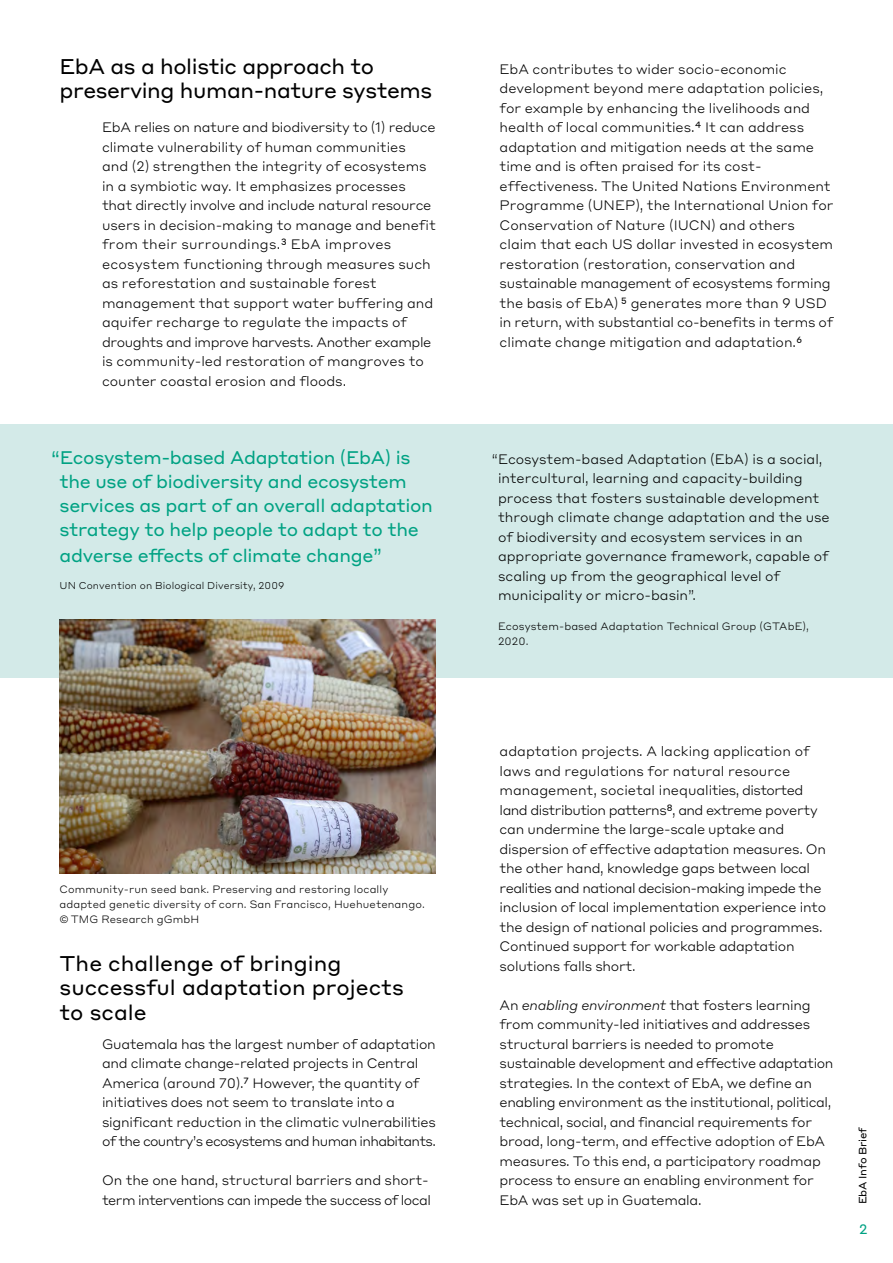
<style>
.page{position:relative;width:893px;height:1263px;background:#fff}
.page>*{position:absolute;margin:0;border:0;box-sizing:border-box;transform-origin:0 0}
.Subhead__column{font:21px/24.8px "Styrene A";letter-spacing:-.005em;color:#000}
.Copy_text___ENG____r{font:18px/24px "Styrene A";letter-spacing:-.02em;color:#00a283}
.t1{font:300 13.5px/19.5px "Styrene A";letter-spacing:-.01em;color:#000}
.t2{font:300 13.5px/19.5px "Styrene A";letter-spacing:-.04em;color:#000}
.t3{font:13.5px "Styrene A";color:#00a283}
.Fine_Print{font:300 10.5px/15px "Styrene A";letter-spacing:.01em;color:#000}
.t4{font:10.5px "Styrene A";letter-spacing:-.02em;color:#000}
.Fine_Print-2{font:300 9.75px "Styrene A";letter-spacing:.01em;color:#000}
.s1{font-size:15px}
.s2{font-style:italic}
</style>
<div class="page">
<div style="left:0;top:424px;width:477px;height:254px;background:#d3eae8"></div>
<div style="left:477px;top:424px;width:416px;height:254px;background:#d3eae8"></div>
<img style="left:60px;top:620px;width:376px;height:253px">
<p class="Subhead__column" style="left:60px;top:52px;width:374px">EbA as a holistic approach to preserving human-nature systems</p>
<p class="t1" style="left:102px;top:116px;width:335px">EbA relies on nature and biodiversity to (1) reduce climate vulnerability of human communities<br>and (2) strengthen the integrity of ecosystems in a symbiotic way. It emphasizes processes that directly involve and include natural resource users in decision-making to manage and benefit from their surroundings.<span class="s1">3</span> EbA improves ecosystem functioning through measures such as reforestation and sustainable forest management that support water buffering and aquifer recharge to regulate the impacts of droughts and improve harvests. Another example is community-led restoration of mangroves to counter coastal erosion and floods.</p>
<p class="Copy_text___ENG____r" style="left:60px;top:444px;width:375px;text-indent:-8px">“Ecosystem-based Adaptation (EbA) is the use of biodiversity and ecosystem services as part of an overall adaptation strategy to help people to adapt to the</p>
<p class="Copy_text___ENG____r" style="left:60px;top:542px;width:324px">adverse effects of climate change”</p>
<p class="Fine_Print-2" style="left:60px;top:577px;width:226px">UN Convention on Biological Diversity, 2009</p>
<p class="Fine_Print" style="left:60px;top:880px;width:367px">Community-run seed bank. Preserving and restoring locally adapted genetic diversity of corn. San Francisco, Huehuetenango. © TMG Research gGmbH</p>
<p class="Subhead__column" style="left:60px;top:949px;width:346px">The challenge of bringing successful adaptation projects to scale</p>
<p class="t1" style="left:102px;top:1033px;width:335px">Guatemala has the largest number of adaptation and climate change-related projects in Central America (around 70).<span class="s1">7</span> However, the quantity of initiatives does not seem to translate into a significant reduction in the climatic vulnerabilities of the country’s ecosystems and human inhabitants.</p>
<p class="t2" style="left:102px;top:1169px;width:330px">On the one hand, structural barriers and short&shy;term interventions can impede the success of local</p>
<p class="t1" style="left:500px;top:58px;width:335px">EbA contributes to wider socio-economic development beyond mere adaptation policies, for example by enhancing the livelihoods and health of local communities.<span class="s1">4</span> It can address adaptation and mitigation needs at the same time and is often praised for its cost&shy;effectiveness. The United Nations Environment Programme (UNEP), the International Union for Conservation of Nature (IUCN) and others claim that each US dollar invested in ecosystem restoration (restoration, conservation and sustainable management of ecosystems forming the basis of EbA) <span class="s1">5</span> generates more than 9 USD in return, with substantial co-benefits in terms of climate change mitigation and adaptation.<span class="s1">6</span></p>
<p class="t1" style="left:498px;top:448px;width:333px;text-indent:-6px">“Ecosystem-based Adaptation (EbA) is a social, intercultural, learning and capacity-building process that fosters sustainable development through climate change adaptation and the use of biodiversity and ecosystem services in an appropriate governance framework, capable of scaling up from the geographical level of municipality or micro-basin”.</p>
<p class="Fine_Print" style="left:498px;top:618px;width:312px">Ecosystem-based Adaptation Technical Group (GTAbE),<br>2020.</p>
<p class="t1" style="left:500px;top:740px;width:328px">adaptation projects. A lacking application of laws and regulations for natural resource management, societal inequalities, distorted land distribution patterns<span class="s1">8</span>, and extreme poverty can undermine the large-scale uptake and dispersion of effective adaptation measures. On the other hand, knowledge gaps between local realities and national decision-making impede the inclusion of local implementation experience into the design of national policies and programmes.<br>Continued support for workable adaptation solutions falls short.</p>
<p class="t1" style="left:500px;top:994px;width:335px">An <span class="s2">enabling environment</span> that fosters learning from community-led initiatives and addresses structural barriers is needed to promote sustainable development and effective adaptation strategies. In the context of EbA, we define an enabling environment as the institutional, political, technical, social, and financial requirements for broad, long-term, and effective adoption of EbA measures. To this end, a participatory roadmap process to ensure an enabling environment for EbA was set up in Guatemala.</p>
<p class="t4" style="left:854px;top:1204px;width:79px;rotate:-90deg">EbA Info Brief</p>
<p class="t3" style="left:859px;top:1218px;width:10px">2</p>
</div>
